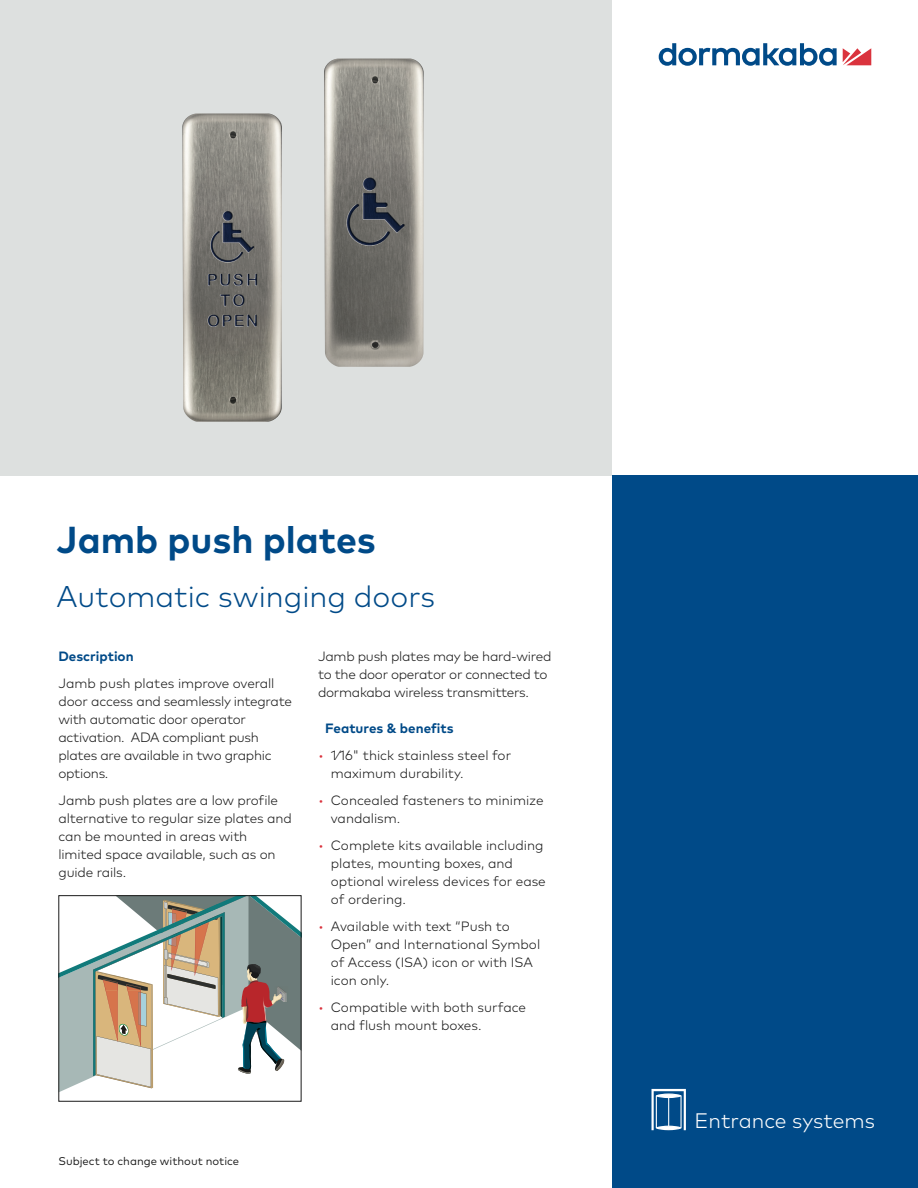
<style>
.page{position:relative;width:918px;height:1188px;background:#fff}
.page>*{position:absolute;margin:0;border:0;box-sizing:border-box;transform-origin:0 0}
.t1{font:700 37.5px "Mark Pro";color:#004a88}
.t2{font:300 30px "Mark Pro";color:#004a88}
.t3{font:300 21px "Mark Pro";color:#fff}
.t4{font:300 13.5px/18px "Mark Pro";letter-spacing:-.01em;color:#1a1a1a}
.t5{font:700 13.5px "Mark Pro";color:#004a88}
.t6{font:11.25px "Mark Pro";color:#1a1a1a}
.s1{color:#da333d}
</style>
<div class="page">
<svg style="left:843px;top:48px;width:28px;height:17px"></svg>
<svg style="left:659px;top:43px;width:178px;height:23px"></svg>
<div style="left:612px;top:475px;width:306px;height:713px;background:#004a88"></div>
<div style="left:0;top:0;width:612px;height:475px;background:#dde0df"></div>
<img style="left:182px;top:113px;width:100px;height:309px">
<img style="left:324px;top:58px;width:100px;height:309px">
<svg style="left:652px;top:1089px;width:34px;height:41px"></svg>
<svg style="left:60px;top:897px;width:239px;height:195px"></svg>
<img style="left:98px;top:975px;width:50px;height:16px">
<img style="left:109px;top:975px;width:39px;height:9px">
<img style="left:103px;top:979px;width:15px;height:12px">
<img style="left:126px;top:984px;width:15px;height:7px">
<div style="left:58px;top:895px;width:243px;height:207px;border:1px solid #1a1a1a"></div>
<h1 class="t1" style="left:57px;top:512px;width:321px">Jamb push plates</h1>
<h2 class="t2" style="left:57px;top:574px;width:380px">Automatic swinging doors</h2>
<p class="t5" style="left:58px;top:646px;width:77px">Description</p>
<p class="t4" style="left:58px;top:674px;width:235px">Jamb push plates improve overall door access and seamlessly integrate with automatic door operator activation. ADA compliant push plates are available in two graphic options.</p>
<p class="t4" style="left:58px;top:791px;width:235px">Jamb push plates are a low profile alternative to regular size plates and can be mounted in areas with limited space available, such as on guide rails.</p>
<p class="t4" style="left:318px;top:647px;width:235px">Jamb push plates may be hard-wired to the door operator or connected to dormakaba wireless transmitters.</p>
<p class="t5" style="left:325px;top:718px;width:130px">Features &amp; benefits</p>
<p class="t4" style="left:331px;top:746px;width:182px;text-indent:-13px"><span class="s1">•</span> 1⁄16" thick stainless steel for maximum durability.</p>
<p class="t4" style="left:331px;top:791px;width:215px;text-indent:-13px"><span class="s1">•</span> Concealed fasteners to minimize vandalism.</p>
<p class="t4" style="left:331px;top:836px;width:217px;text-indent:-13px"><span class="s1">•</span> Complete kits available including plates, mounting boxes, and optional wireless devices for ease of ordering.</p>
<p class="t4" style="left:331px;top:917px;width:211px;text-indent:-13px"><span class="s1">•</span> Available with text “Push to<br>Open” and International Symbol of Access (ISA) icon or with ISA icon only.</p>
<p class="t4" style="left:331px;top:998px;width:197px;text-indent:-13px"><span class="s1">•</span> Compatible with both surface and flush mount boxes.</p>
<p class="t6" style="left:58px;top:1153px;width:182px">Subject to change without notice</p>
<h3 class="t3" style="left:695px;top:1105px;width:182px">Entrance systems</h3>
</div>
